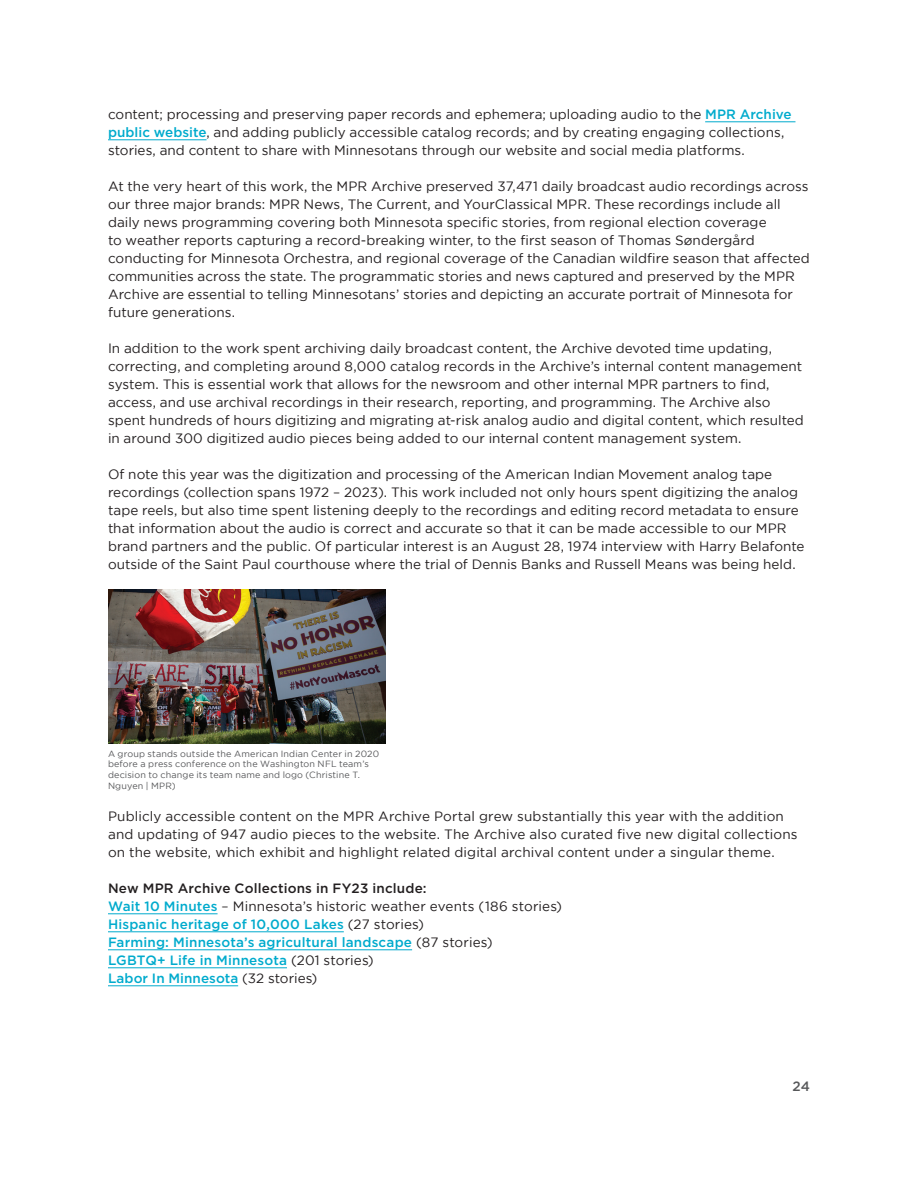
<style>
.page{position:relative;width:918px;height:1188px;background:#fff}
.page>*{position:absolute;margin:0;border:0;box-sizing:border-box;transform-origin:0 0}
.t1{font:13.5px/18px "Gotham";color:#231f20}
.t2{font:500 13.5px/18px "Gotham";letter-spacing:.01em;color:#00abcd}
.t3{font:500 13.5px "Gotham";letter-spacing:.01em;color:#231f20}
.t4{font:500 13.5px "Gotham";color:#57585a}
.t5{font:9px/10.8px "Gotham";letter-spacing:.02em;color:#57585a}
.s1{font-weight:500;color:#00abcd}
.s2{font-weight:400;color:#231f20}
</style>
<div class="page">
<hr style="left:108px;top:985px;width:130px;height:1px;background:#00abcd">
<hr style="left:705px;top:121px;width:90px;height:1px;background:#00abcd">
<hr style="left:108px;top:139px;width:99px;height:1px;background:#00abcd">
<hr style="left:108px;top:913px;width:110px;height:1px;background:#00abcd">
<hr style="left:108px;top:931px;width:236px;height:1px;background:#00abcd">
<hr style="left:108px;top:949px;width:304px;height:1px;background:#00abcd">
<hr style="left:108px;top:967px;width:179px;height:1px;background:#00abcd">
<img style="left:108px;top:589px;width:278px;height:155px">
<p class="t1" style="left:108px;top:105px;width:685px">content; processing and preserving paper records and ephemera; uploading audio to the <span class="s1">MPR Archive public website</span>, and adding publicly accessible catalog records; and by creating engaging collections, stories, and content to share with Minnesotans through our website and social media platforms.</p>
<p class="t1" style="left:108px;top:177px;width:703px">At the very heart of this work, the MPR Archive preserved 37,471 daily broadcast audio recordings across our three major brands: MPR News, The Current, and YourClassical MPR. These recordings include all daily news programming covering both Minnesota specific stories, from regional election coverage<br>to weather reports capturing a record-breaking winter, to the first season of Thomas Søndergård conducting for Minnesota Orchestra, and regional coverage of the Canadian wildfire season that affected communities across the state. The programmatic stories and news captured and preserved by the MPR Archive are essential to telling Minnesotans’ stories and depicting an accurate portrait of Minnesota for future generations.</p>
<p class="t1" style="left:108px;top:339px;width:697px">In addition to the work spent archiving daily broadcast content, the Archive devoted time updating, correcting, and completing around 8,000 catalog records in the Archive’s internal content management system. This is essential work that allows for the newsroom and other internal MPR partners to find, access, and use archival recordings in their research, reporting, and programming. The Archive also spent hundreds of hours digitizing and migrating at-risk analog audio and digital content, which resulted in around 300 digitized audio pieces being added to our internal content management system.</p>
<p class="t1" style="left:108px;top:465px;width:698px">Of note this year was the digitization and processing of the American Indian Movement analog tape recordings (collection spans 1972 – 2023). This work included not only hours spent digitizing the analog tape reels, but also time spent listening deeply to the recordings and editing record metadata to ensure that information about the audio is correct and accurate so that it can be made accessible to our MPR brand partners and the public. Of particular interest is an August 28, 1974 interview with Harry Belafonte outside of the Saint Paul courthouse where the trial of Dennis Banks and Russell Means was being held.</p>
<p class="t5" style="left:108px;top:748px;width:273px">A group stands outside the American Indian Center in 2020 before a press conference on the Washington NFL team’s decision to change its team name and logo (Christine T.<br>Nguyen | MPR)</p>
<p class="t1" style="left:108px;top:807px;width:691px">Publicly accessible content on the MPR Archive Portal grew substantially this year with the addition and updating of 947 audio pieces to the website. The Archive also curated five new digital collections on the website, which exhibit and highlight related digital archival content under a singular theme.</p>
<h5 class="t3" style="left:108px;top:879px;width:320px">New MPR Archive Collections in FY23 include:</h5>
<p class="t2" style="left:108px;top:897px;width:456px">Wait 10 Minutes <span class="s2">– Minnesota’s historic weather events (186 stories)<br></span>Hispanic heritage of 10,000 Lakes <span class="s2">(27 stories)<br></span>Farming: Minnesota’s agricultural landscape <span class="s2">(87 stories)<br></span>LGBTQ+ Life in Minnesota <span class="s2">(201 stories)<br></span>Labor In Minnesota <span class="s2">(32 stories)</span></p>
<p class="t4" style="left:793px;top:1077px;width:19px">24</p>
</div>
